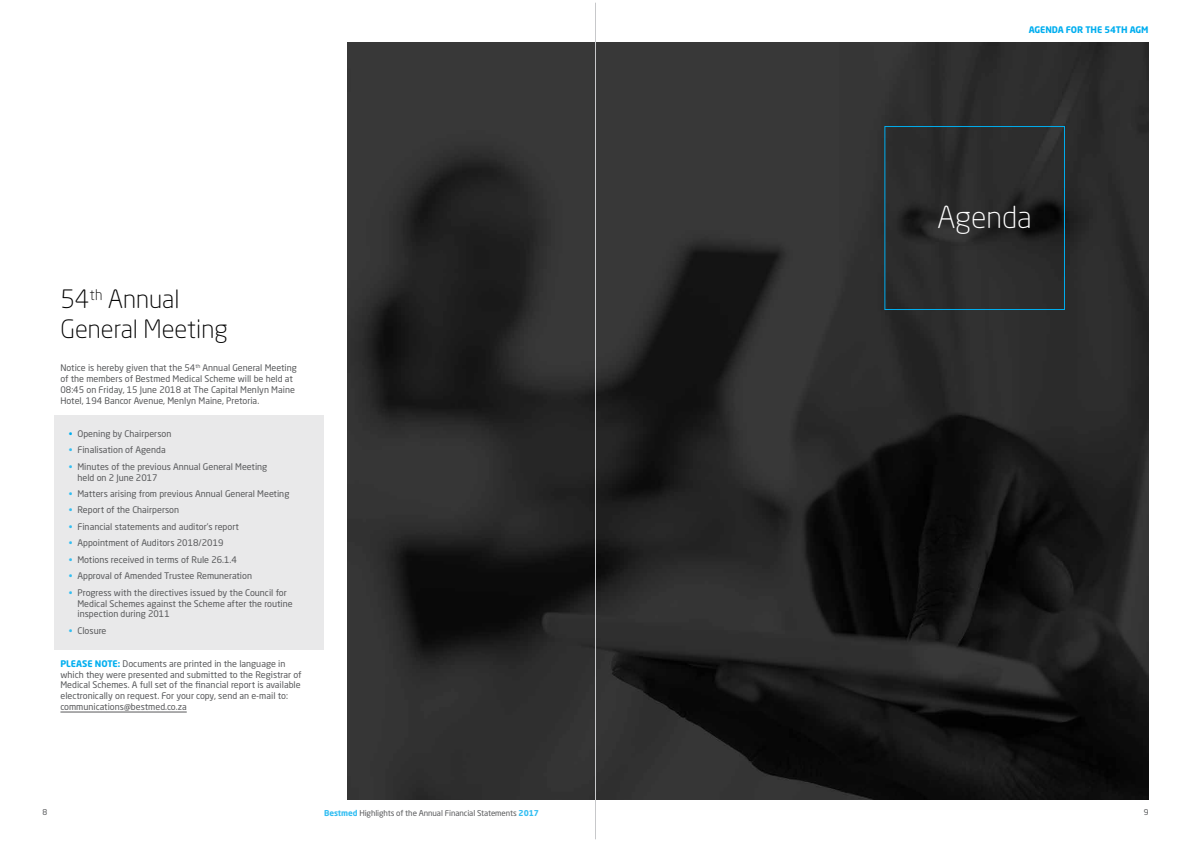
<style>
.page{position:relative;width:1191px;height:842px;background:#fff}
.page>*{position:absolute;margin:0;border:0;box-sizing:border-box;transform-origin:0 0}
.t1{font:300 30px "Neo Sans Std";color:#fff}
.t2{font:300 25px/30px "Neo Sans Std";color:#000}
.t3{font:9px/10.8px "Neo Sans Std";color:#58595b}
.t4{font:700 9px "Neo Sans Std";letter-spacing:-.01em;color:#00aeef}
.t5{font:8px "Neo Sans Std";letter-spacing:-.01em;color:#58595b}
.s1{color:#00aeef}
.s2{color:#33bef2}
.s3{font-weight:700;color:#00aeef}
.s4{font-weight:700;color:#33bef2}
</style>
<div class="page">
<img style="left:347px;top:42px;width:801px;height:757px">
<div style="left:55px;top:415px;width:269px;height:234px;background:#e9e9ea"></div>
<hr style="left:60px;top:712px;width:127px;height:1px;background:#58595b">
<div style="left:884px;top:126px;width:180px;height:184px;border:1px solid #00aeef"></div>
<hr style="left:595px;top:3px;width:1px;height:836px;background:#c7c8ca">
<p class="t4" style="left:1028px;top:24px;width:121px">AGENDA FOR THE 54TH AGM</p>
<h2 class="t2" style="left:60px;top:284px;width:169px">54<sup>th</sup> Annual<br>General Meeting</h2>
<p class="t3" style="left:60px;top:363px;width:238px">Notice is hereby given that the 54<sup>th</sup> Annual General Meeting of the members of Bestmed Medical Scheme will be held at 08:45 on Friday, 15 June 2018 at The Capital Menlyn Maine Hotel, 194 Bancor Avenue, Menlyn Maine, Pretoria.</p>
<p class="t3" style="left:69px;top:428px;width:104px"><span class="s1">•</span> Opening by Chairperson</p>
<p class="t3" style="left:69px;top:444px;width:98px"><span class="s2">•</span> Finalisation of Agenda</p>
<p class="t3" style="left:77px;top:461px;width:191px;text-indent:-9px"><span class="s2">•</span> Minutes of the previous Annual General Meeting held on 2 June 2017</p>
<p class="t3" style="left:69px;top:488px;width:222px"><span class="s2">•</span> Matters arising from previous Annual General Meeting</p>
<p class="t3" style="left:69px;top:505px;width:112px"><span class="s2">•</span> Report of the Chairperson</p>
<p class="t3" style="left:69px;top:521px;width:171px"><span class="s2">•</span> Financial statements and auditor’s report</p>
<p class="t3" style="left:69px;top:537px;width:156px"><span class="s2">•</span> Appointment of Auditors 2018/2019</p>
<p class="t3" style="left:69px;top:554px;width:169px"><span class="s2">•</span> Motions received in terms of Rule 26.1.4</p>
<p class="t3" style="left:69px;top:570px;width:185px"><span class="s2">•</span> Approval of Amended Trustee Remuneration</p>
<p class="t3" style="left:77px;top:587px;width:217px;text-indent:-9px"><span class="s2">•</span> Progress with the directives issued by the Council for<br>Medical Schemes against the Scheme after the routine inspection during 2011</p>
<p class="t3" style="left:69px;top:625px;width:39px"><span class="s2">•</span> Closure</p>
<p class="t3" style="left:60px;top:658px;width:242px"><span class="s3">PLEASE NOTE:</span> Documents are printed in the language in which they were presented and submitted to the Registrar of Medical Schemes. A full set of the financial report is available electronically on request. For your copy, send an e-mail to: communications@bestmed.co.za</p>
<h1 class="t1" style="left:937px;top:200px;width:96px">Agenda</h1>
<p class="t5" style="left:43px;top:807px;width:6px">8</p>
<p class="t5" style="left:324px;top:808px;width:216px"><span class="s4">Bestmed</span> Highlights of the Annual Financial Statements <span class="s4">2017</span></p>
<p class="t5" style="left:1143px;top:807px;width:6px">9</p>
</div>
